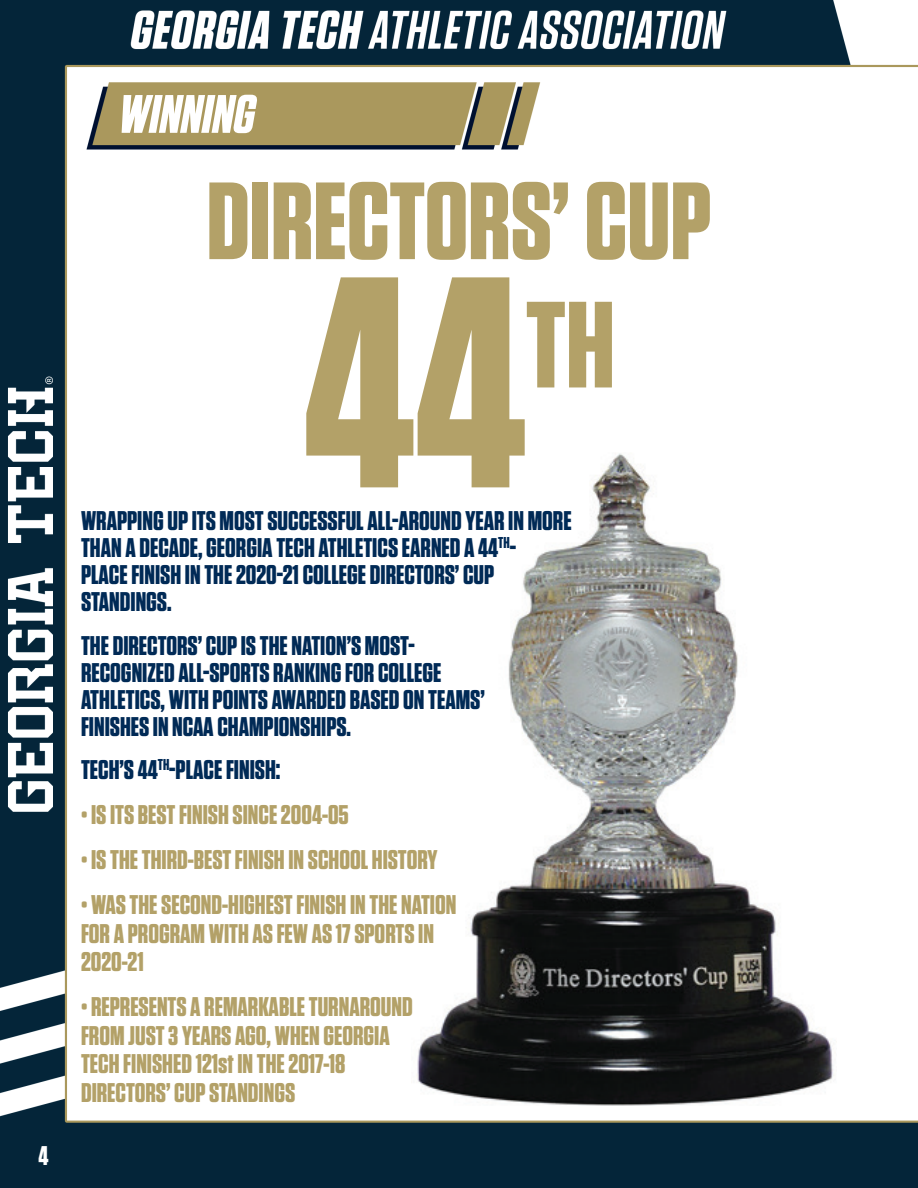
<style>
.page{position:relative;width:918px;height:1188px;background:#fff}
.page>*{position:absolute;margin:0;border:0;box-sizing:border-box;transform-origin:0 0}
.t1{font:700 300px "Tungsten";color:#b3a168}
.t2{font:700 122.4px "Tungsten";color:#b3a168}
.t3{font:700 109.5px "Tungsten";color:#b3a168}
.t4{font:italic 700 54px "Tungsten";color:#fff}
.t5{font:700 27px/27px "Tungsten";color:#002a56}
.t6{font:700 27px/28.5px "Tungsten";color:#b3a168}
.t7{font:700 27px "Tungsten";color:#fff}
</style>
<div class="page">
<img style="left:0;top:0;width:918px;height:1188px">
<img style="left:411px;top:444px;width:426px;height:663px">
<img style="left:81px;top:81px;width:464px;height:71px">
<p class="t7" style="left:38px;top:1141px;width:12px">4</p>
<h3 class="t4" style="left:117px;top:85px;width:148px">WINNING</h3>
<h3 class="t3" style="left:207px;top:163px;width:506px">DIRECTORS’ CUP</h3>
<h1 class="t1" style="left:303px;top:223px;width:224px">44</h1>
<h2 class="t2" style="left:526px;top:280px;width:91px">th</h2>
<p class="t5" style="left:81px;top:508px;width:492px">WRAPPING UP ITS MOST SUCCESSFUL ALL-AROUND YEAR IN MORE THAN A DECADE, GEORGIA TECH ATHLETICS EARNED A 44<sup>TH</sup>-<br>PLACE FINISH IN THE 2020-21 COLLEGE DIRECTORS’ CUP STANDINGS.</p>
<p class="t5" style="left:81px;top:633px;width:405px">THE DIRECTORS’ CUP IS THE NATION’S MOST-RECOGNIZED ALL-SPORTS RANKING FOR COLLEGE ATHLETICS, WITH POINTS AWARDED BASED ON TEAMS’ FINISHES IN NCAA CHAMPIONSHIPS.</p>
<p class="t5" style="left:81px;top:757px;width:201px">TECH’S 44<sup>TH</sup>-PLACE FINISH:</p>
<p class="t6" style="left:81px;top:801px;width:269px">• IS ITS BEST FINISH SINCE 2004-05</p>
<p class="t6" style="left:81px;top:846px;width:358px">• IS THE THIRD-BEST FINISH IN SCHOOL HISTORY</p>
<p class="t6" style="left:81px;top:891px;width:377px">• WAS THE SECOND-HIGHEST FINISH IN THE NATION<br>FOR A PROGRAM WITH AS FEW AS 17 SPORTS IN<br>2020-21</p>
<p class="t6" style="left:81px;top:994px;width:333px">• REPRESENTS A REMARKABLE TURNAROUND FROM JUST 3 YEARS AGO, WHEN GEORGIA TECH FINISHED 121st IN THE 2017-18<br>DIRECTORS’ CUP STANDINGS</p>
</div>
